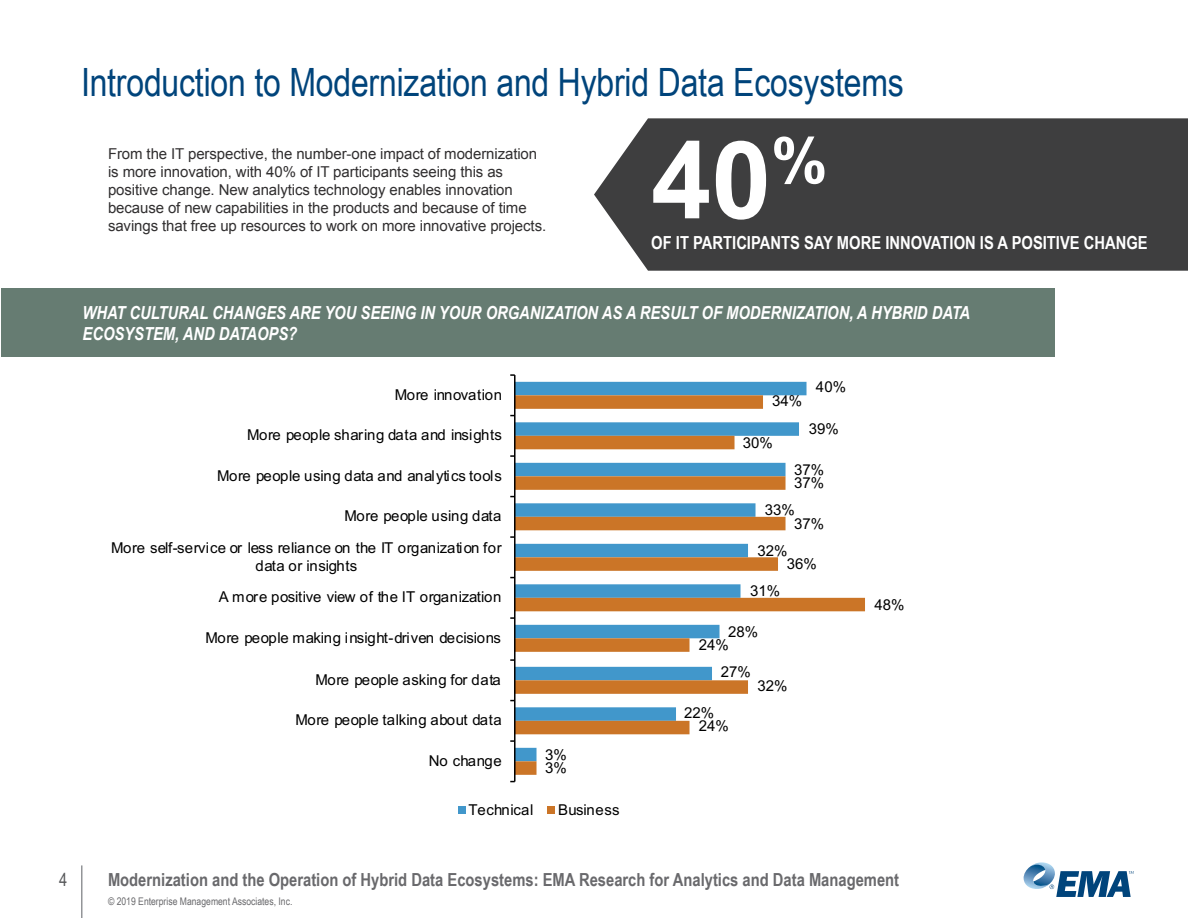
<style>
.page{position:relative;width:1188px;height:918px;background:#fff}
.page>*{position:absolute;margin:0;border:0;box-sizing:border-box;transform-origin:0 0}
.t1{font:700 108px "Arial";color:#fff}
.Heading_1{font:39px "Arial Narrow";letter-spacing:-.005em;color:#00447b}
.CHART_TITLE{font:italic 700 18px/21.6px "Arial Narrow";color:#fff}
.t2{font:700 18px "Arial Narrow";color:#69696c}
.SIDEBAR_1{font:700 18px "Arial Narrow";color:#fff}
.t3{font:18px "Arial Narrow";color:#57585a}
.t4{font:15px/31.5px "Arial";color:#000;text-align:right}
.t5{font:15px/18px "Arial";letter-spacing:-.005em;color:#312f30}
.t6{font:15px "Arial";letter-spacing:-.02em;color:#000}
.t7{font:10.5px "Arial Narrow";color:#69696c}
</style>
<div class="page">
<svg style="left:1023px;top:862px;width:111px;height:35px"></svg>
<hr style="left:81px;top:865px;width:1px;height:53px;background:#939598">
<div style="left:2px;top:289px;width:1053px;height:68px;background:#667c72"></div>
<svg style="left:594px;top:118px;width:594px;height:153px;fill:#3e3e3f"></svg>
<div style="left:516px;top:382px;width:291px;height:13px;background:#4197cb"></div>
<svg style="left:516px;top:395px;width:349px;height:380px"></svg>
<hr style="left:514px;top:375px;width:2px;height:407px;background:#000">
<div style="left:459px;top:806px;width:7px;height:8px;background:#4197cb"></div>
<div style="left:547px;top:806px;width:8px;height:8px;background:#cb7527"></div>
<p class="Heading_1" style="left:81px;top:54px;width:824px">Introduction to Modernization and Hybrid Data Ecosystems</p>
<p class="t5" style="left:108px;top:145px;width:440px">From the IT perspective, the number-one impact of modernization is more innovation, with 40% of IT participants seeing this as positive change. New analytics technology enables innovation because of new capabilities in the products and because of time savings that free up resources to work on more innovative projects.</p>
<p class="t1" style="left:651px;top:108px;width:178px">40<sup>%</sup></p>
<p class="SIDEBAR_1" style="left:651px;top:229px;width:498px">OF IT PARTICIPANTS SAY MORE INNOVATION IS A POSITIVE CHANGE</p>
<p class="CHART_TITLE" style="left:82px;top:301px;width:889px">WHAT CULTURAL CHANGES ARE YOU SEEING IN YOUR ORGANIZATION AS A RESULT OF MODERNIZATION, A HYBRID DATA<br>ECOSYSTEM, AND DATAOPS?</p>
<p class="t4" style="left:395px;top:379px;width:109px">More innovation</p>
<p class="t4" style="left:247px;top:419px;width:256px">More people sharing data and insights</p>
<p class="t4" style="left:217px;top:460px;width:286px">More people using data and analytics tools</p>
<p class="t4" style="left:111px;top:500px;width:392px">More people using data<br>More self-service or less reliance on the IT organization for</p>
<p class="t4" style="left:219px;top:550px;width:284px;text-align:left;text-indent:37px">data or insights<br>A more positive view of the IT organization</p>
<p class="t6" style="left:205px;top:627px;width:297px">More people making insight-driven decisions</p>
<p class="t4" style="left:315px;top:664px;width:187px">More people asking for data</p>
<p class="t4" style="left:295px;top:704px;width:208px">More people talking about data</p>
<p class="t4" style="left:429px;top:745px;width:74px">No change</p>
<p class="t4" style="left:469px;top:794px;width:66px">Technical</p>
<p class="t4" style="left:558px;top:794px;width:63px">Business</p>
<p class="t4" style="left:545px;top:739px;width:23px">3%</p>
<p class="t4" style="left:545px;top:752px;width:23px">3%</p>
<p class="t4" style="left:816px;top:371px;width:32px">40%</p>
<p class="t4" style="left:809px;top:413px;width:32px">39%</p>
<p class="t4" style="left:794px;top:454px;width:32px">37%</p>
<p class="t4" style="left:772px;top:385px;width:32px">34%</p>
<p class="t4" style="left:743px;top:427px;width:32px">30%</p>
<p class="t4" style="left:794px;top:467px;width:32px">37%</p>
<p class="t4" style="left:794px;top:508px;width:32px">37%</p>
<p class="t4" style="left:787px;top:548px;width:32px">36%</p>
<p class="t4" style="left:765px;top:494px;width:32px">33%</p>
<p class="t4" style="left:757px;top:535px;width:32px">32%</p>
<p class="t4" style="left:750px;top:575px;width:32px">31%</p>
<p class="t4" style="left:728px;top:616px;width:32px">28%</p>
<p class="t4" style="left:721px;top:656px;width:32px">27%</p>
<p class="t4" style="left:699px;top:629px;width:32px">24%</p>
<p class="t4" style="left:684px;top:697px;width:32px">22%</p>
<p class="t4" style="left:699px;top:710px;width:32px">24%</p>
<p class="t4" style="left:757px;top:670px;width:32px">32%</p>
<p class="t4" style="left:875px;top:589px;width:32px">48%</p>
<p class="t3" style="left:59px;top:866px;width:10px">4</p>
<p class="t2" style="left:108px;top:866px;width:793px">Modernization and the Operation of Hybrid Data Ecosystems: EMA Research for Analytics and Data Management</p>
<p class="t7" style="left:108px;top:893px;width:186px">© 2019 Enterprise Management Associates, Inc.</p>
</div>
